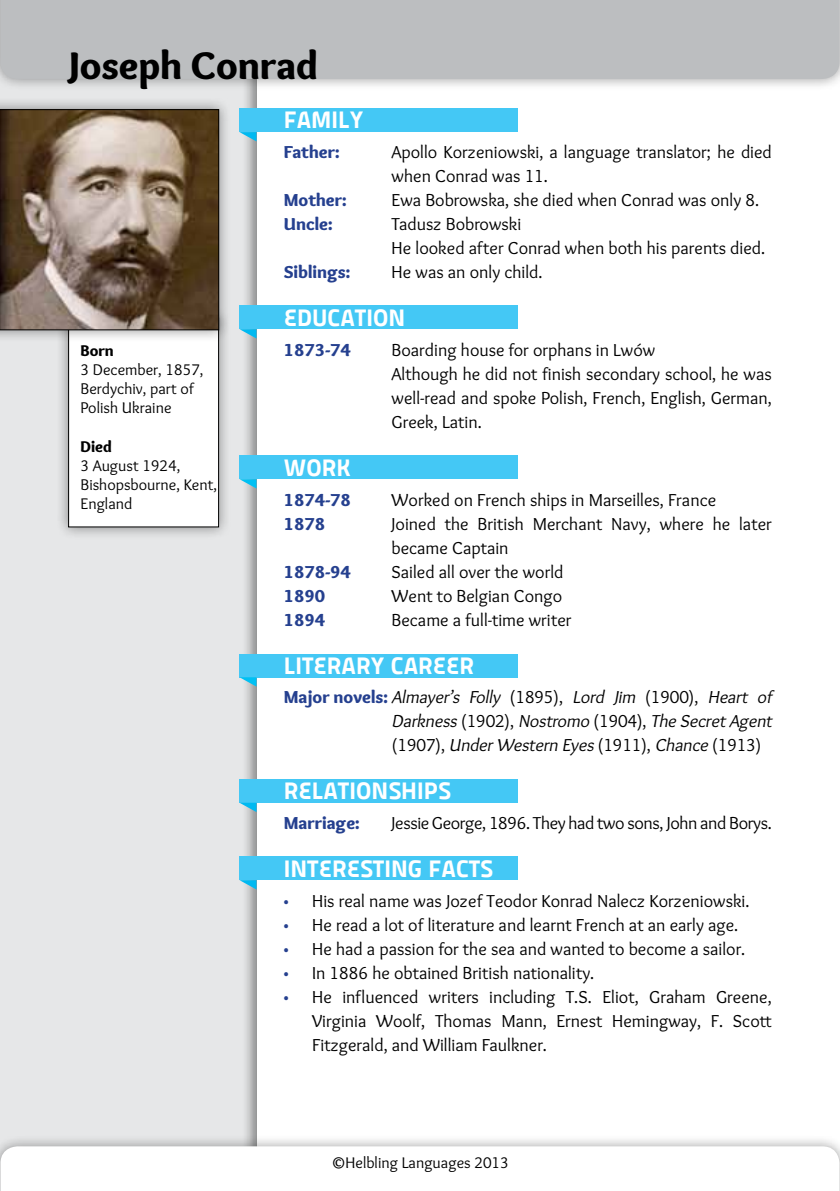
<style>
.page{position:relative;width:840px;height:1191px;background:#fff}
.page>*{position:absolute;margin:0;border:0;box-sizing:border-box;transform-origin:0 0}
.t1{font:900 40px "Overlock";color:#000}
.t2{font:24px "Panefresco 999 wt";color:#fff}
.t3{font:18px/24px "Overlock";color:#000}
.t4{font:italic 18px/24px "Overlock";color:#000}
.t5{font:900 18px "Overlock";color:#25408f}
.t6{font:18px "Overlock";letter-spacing:-.02em;color:#000}
.t7{font:16px/19.2px "Overlock";color:#000}
.t8{font:900 16px "Overlock";color:#000}
.s1{font-weight:900;font-style:normal;color:#25408f}
.s2{font-style:normal}
.s3{color:#25408f}
</style>
<div class="page">
<div style="left:0;top:0;width:259px;height:1191px;background:#e6e7e8"></div>
<div style="left:56px;top:306px;width:175px;height:234px;background:#000;opacity:.4"></div>
<div style="left:69px;top:318px;width:149px;height:209px;background:#fff"></div>
<div style="left:68px;top:317px;width:151px;height:210px;border:1px solid #000"></div>
<div style="left:0;top:0;width:839px;height:91px;background:#000;opacity:.4"></div>
<div style="left:0;top:0;width:839px;height:79px;background:#bcbec0"></div>
<div style="left:0;top:1134px;width:839px;height:57px;background:#000;opacity:.4"></div>
<svg style="left:0;top:1146px;width:839px;height:45px"></svg>
<div style="left:0;top:97px;width:231px;height:246px;background:#000;opacity:.4"></div>
<svg style="left:0;top:109px;width:219px;height:221px;background:#7e6b59"></svg>
<div style="left:239px;top:109px;width:278px;height:23px;background:#44c8f5"></div>
<svg style="left:239px;top:132px;width:17px;height:9px"></svg>
<div style="left:239px;top:306px;width:278px;height:23px;background:#44c8f5"></div>
<svg style="left:239px;top:329px;width:17px;height:9px"></svg>
<div style="left:239px;top:456px;width:278px;height:23px;background:#44c8f5"></div>
<svg style="left:239px;top:479px;width:17px;height:9px"></svg>
<div style="left:239px;top:856px;width:278px;height:24px;background:#44c8f5"></div>
<svg style="left:239px;top:880px;width:17px;height:9px"></svg>
<div style="left:239px;top:654px;width:278px;height:23px;background:#44c8f5"></div>
<svg style="left:239px;top:677px;width:17px;height:9px"></svg>
<div style="left:239px;top:779px;width:278px;height:23px;background:#44c8f5"></div>
<svg style="left:239px;top:802px;width:17px;height:10px"></svg>
<h1 class="t1" style="left:68px;top:41px;width:251px">Joseph Conrad</h1>
<p class="t8" style="left:81px;top:340px;width:35px">Born</p>
<p class="t7" style="left:81px;top:360px;width:124px">3 December, 1857,<br>Berdychiv, part of<br>Polish Ukraine</p>
<p class="t8" style="left:81px;top:436px;width:33px">Died</p>
<p class="t7" style="left:81px;top:456px;width:138px">3 August 1924,<br>Bishopsbourne, Kent,<br>England</p>
<h2 class="t2" style="left:283px;top:101px;width:81px">FAMILY</h2>
<p class="t5" style="left:283px;top:141px;width:57px">Father:</p>
<p class="t3" style="left:391px;top:140px;width:381px">Apollo Korzeniowski, a language translator; he died when Conrad was 11.</p>
<p class="t5" style="left:283px;top:189px;width:64px">Mother:</p>
<p class="t3" style="left:391px;top:188px;width:369px">Ewa Bobrowska, she died when Conrad was only 8.</p>
<p class="t5" style="left:283px;top:213px;width:50px">Uncle:</p>
<p class="t3" style="left:391px;top:212px;width:375px">Tadusz Bobrowski<br>He looked after Conrad when both his parents died.</p>
<p class="t5" style="left:283px;top:261px;width:68px">Siblings:</p>
<p class="t3" style="left:391px;top:260px;width:153px">He was an only child.</p>
<h2 class="t2" style="left:283px;top:299px;width:123px">EDUCATION</h2>
<p class="t5" style="left:283px;top:338px;width:69px">1873-74</p>
<p class="t3" style="left:391px;top:338px;width:381px">Boarding house for orphans in Lwów<br>Although he did not finish secondary school, he was well-read and spoke Polish, French, English, German, Greek, Latin.</p>
<h2 class="t2" style="left:283px;top:448px;width:68px">WORK</h2>
<p class="t5" style="left:283px;top:488px;width:69px">1874-78</p>
<p class="t3" style="left:391px;top:488px;width:326px">Worked on French ships in Marseilles, France</p>
<p class="t5" style="left:283px;top:512px;width:43px">1878</p>
<p class="t3" style="left:391px;top:512px;width:381px">Joined the British Merchant Navy, where he later became Captain</p>
<p class="t5" style="left:283px;top:560px;width:69px">1878-94</p>
<p class="t3" style="left:391px;top:560px;width:173px">Sailed all over the world</p>
<p class="t5" style="left:283px;top:584px;width:43px">1890</p>
<p class="t3" style="left:391px;top:584px;width:172px">Went to Belgian Congo</p>
<p class="t5" style="left:283px;top:608px;width:43px">1894</p>
<p class="t3" style="left:391px;top:608px;width:181px">Became a full-time writer</p>
<h2 class="t2" style="left:283px;top:646px;width:192px">LITERARY CAREER</h2>
<p class="t4" style="left:391px;top:685px;width:385px;text-indent:-108px"><span class="s1">Major novels:</span> Almayer’s Folly <span class="s2">(1895),</span> Lord Jim <span class="s2">(1900),</span> Heart of<br>Darkness <span class="s2">( 1 9 0 2 ) ,</span> Nostromo <span class="s2">( 1 9 0 4 ) ,</span> The SecretAgent <span class="s2">(1907),</span> UnderWestern Eyes <span class="s2">(1911),</span> Chance <span class="s2">(1913)</span></p>
<h2 class="t2" style="left:283px;top:772px;width:168px">RELATIONSHIPS</h2>
<p class="t5" style="left:283px;top:811px;width:77px">Marriage:</p>
<p class="t6" style="left:391px;top:813px;width:381px">Jessie George, 1896. They had two sons, John and Borys.</p>
<h2 class="t2" style="left:283px;top:849px;width:210px">INTERESTING FACTS</h2>
<p class="t3" style="left:283px;top:889px;width:467px"><span class="s3">•</span> His real name was Jozef Teodor Konrad Nalecz Korzeniowski.</p>
<p class="t3" style="left:283px;top:913px;width:456px"><span class="s3">•</span> He read a lot of literature and learnt French at an early age.</p>
<p class="t3" style="left:283px;top:937px;width:462px"><span class="s3">•</span> He had a passion for the sea and wanted to become a sailor.</p>
<p class="t3" style="left:283px;top:961px;width:312px"><span class="s3">•</span> In 1886 he obtained British nationality.</p>
<p class="t3" style="left:312px;top:985px;width:461px;text-align:justify;text-indent:-28px"><span class="s3">•</span> He influenced writers including T.S. Eliot, Graham Greene, Virginia Woolf, Thomas Mann, Ernest Hemingway, F. Scott Fitzgerald, and William Faulkner.</p>
<p class="t7" style="left:331px;top:1153px;width:179px">©Helbling Languages 2013</p>
</div>
